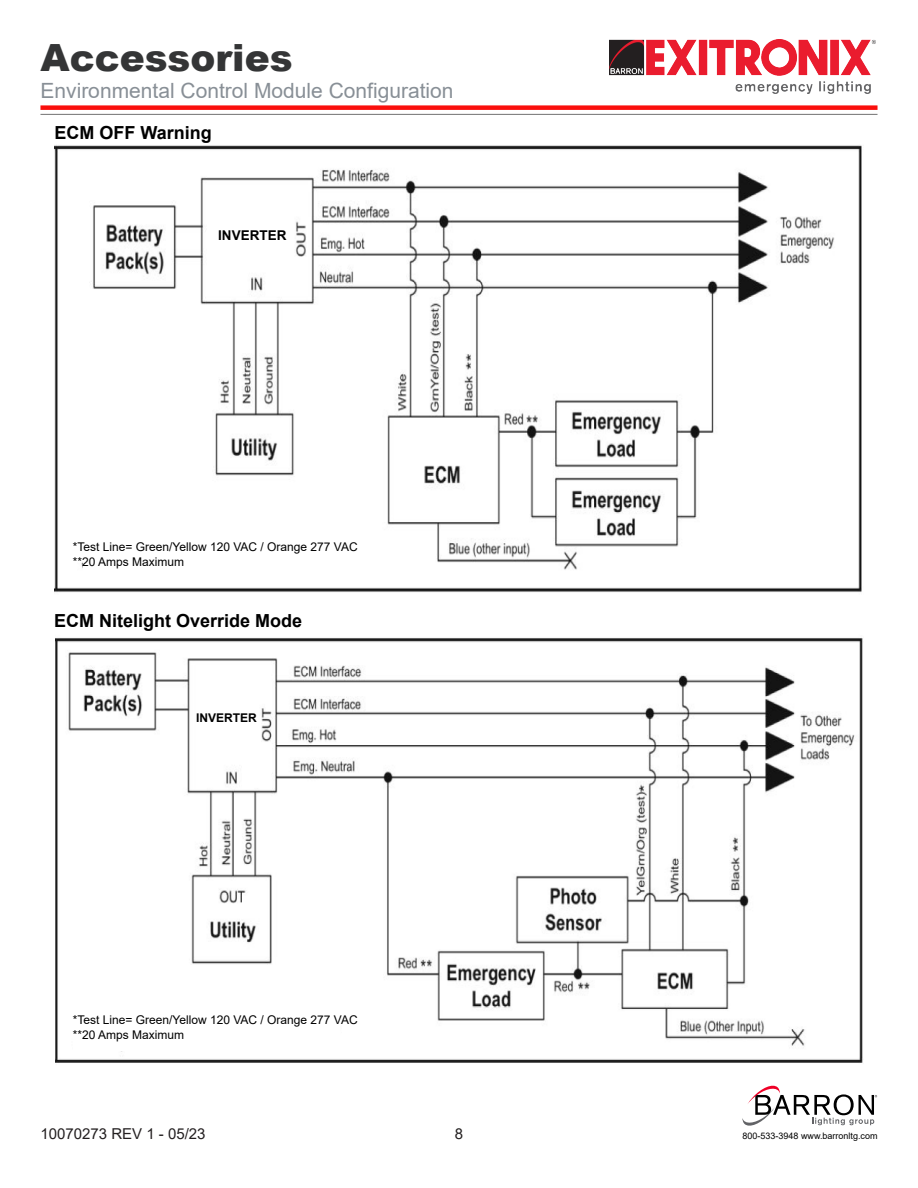
<style>
.page{position:relative;width:918px;height:1188px;background:#fff}
.page>*{position:absolute;margin:0;border:0;box-sizing:border-box;transform-origin:0 0}
.t1{font:900 37.5px "Arial";color:#343536}
.t2{font:21px "Arial";color:#888f96}
.t3{font:700 18px "Arial";color:#000}
.t4{font:15px "Arial";color:#231f20}
.t5{font:700 13.5px "Arial";color:#000}
.t6{font:12px/14.4px "Arial";color:#000}
.t7{font:700 12px "Arial";color:#000}
.t8{font:9px "Arial";color:#000}
</style>
<div class="page">
<img style="left:54px;top:145px;width:808px;height:447px">
<div style="left:218px;top:223px;width:66px;height:38px;background:#fff"></div>
<div style="left:84px;top:517px;width:260px;height:62px;background:#fff"></div>
<img style="left:55px;top:638px;width:808px;height:425px">
<div style="left:198px;top:717px;width:63px;height:37px;background:#fff"></div>
<div style="left:73px;top:989px;width:267px;height:62px;background:#fff"></div>
<div style="left:40px;top:105px;width:838px;height:5px;background:#fa0f0c"></div>
<img style="left:610px;top:39px;width:265px;height:54px">
<hr style="left:40px;top:114px;width:838px;height:1px;background:#818181">
<svg style="left:742px;top:1085px;width:135px;height:41px"></svg>
<h1 class="t1" style="left:40px;top:30px;width:254px">Accessories</h1>
<h2 class="t2" style="left:40px;top:76px;width:415px">Environmental Control Module Configuration</h2>
<h3 class="t3" style="left:54px;top:120px;width:159px">ECM OFF Warning</h3>
<p class="t5" style="left:218px;top:226px;width:70px">INVERTER</p>
<p class="t6" style="left:73px;top:540px;width:286px">*Test Line= Green/Yellow 120 VAC / Orange 277 VAC **20 Amps Maximum</p>
<h3 class="t3" style="left:54px;top:608px;width:250px">ECM Nitelight Override Mode</h3>
<p class="t7" style="left:196px;top:709px;width:62px">INVERTER</p>
<p class="t6" style="left:73px;top:1013px;width:286px">*Test Line= Green/Yellow 120 VAC / Orange 277 VAC **20 Amps Maximum</p>
<p class="t4" style="left:40px;top:1124px;width:167px">10070273 REV 1 - 05/23</p>
<p class="t4" style="left:455px;top:1124px;width:10px">8</p>
<p class="t8" style="left:742px;top:1130px;width:137px">800-533-3948 www.barronltg.com</p>
</div>
